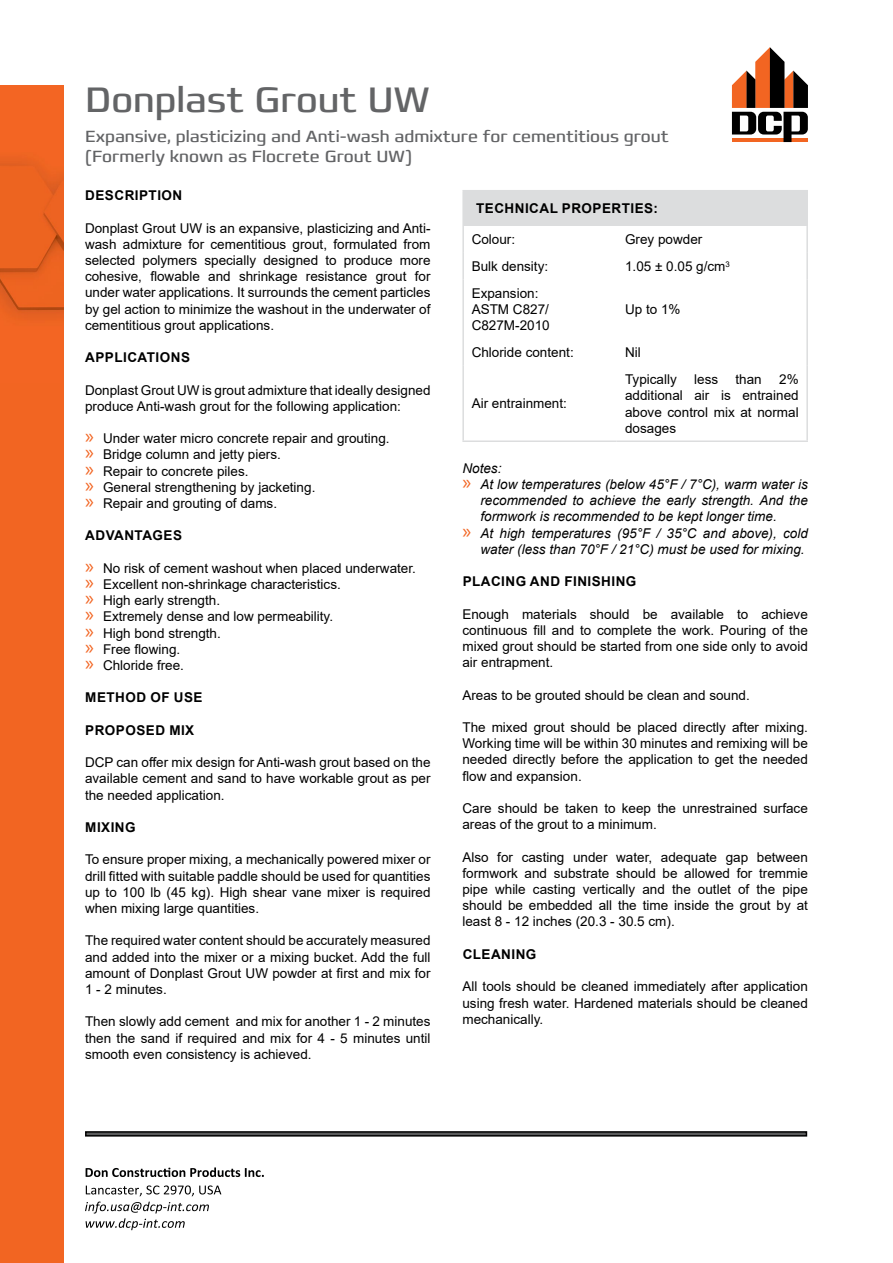
<style>
.page{position:relative;width:893px;height:1263px;background:#fff}
.page>*{position:absolute;margin:0;border:0;box-sizing:border-box;transform-origin:0 0}
.t1{font:36px "Francker CYR";color:#636466}
.t2{font:16.5px/19.8px "Francker CYR";color:#636466}
.t3{font:13.5px/16.2px "Arial";color:#000;text-align:justify}
.t4{font:italic 13.5px "Arial";color:#000}
.t5{font:700 13.5px "Arial";letter-spacing:.035em;color:#000}
.s1{font-family:"Myriad Pro";font-size:21px;color:#f26522}
.s2{font-family:"Myriad Pro";font-style:normal;font-size:21px;color:#f26522}
</style>
<div class="page">
<svg style="left:86px;top:1167px;width:178px;height:10px"></svg>
<svg style="left:85px;top:1185px;width:136px;height:45px"></svg>
<div style="left:85px;top:1131px;width:722px;height:5px;border:2px solid #000"></div>
<div style="left:463px;top:191px;width:344px;height:35px;background:#dcddde"></div>
<hr style="left:462px;top:190px;width:155px;height:1px;background:#dcddde">
<hr style="left:462px;top:191px;width:2px;height:35px;background:#dcddde">
<hr style="left:617px;top:190px;width:191px;height:1px;background:#dcddde">
<hr style="left:806px;top:191px;width:2px;height:35px;background:#dcddde">
<hr style="left:462px;top:226px;width:2px;height:27px;background:#dcddde">
<hr style="left:806px;top:226px;width:2px;height:27px;background:#dcddde">
<hr style="left:462px;top:253px;width:2px;height:27px;background:#dcddde">
<hr style="left:806px;top:253px;width:2px;height:27px;background:#dcddde">
<hr style="left:462px;top:280px;width:2px;height:59px;background:#dcddde">
<hr style="left:806px;top:280px;width:2px;height:59px;background:#dcddde">
<hr style="left:462px;top:339px;width:2px;height:27px;background:#dcddde">
<hr style="left:806px;top:339px;width:2px;height:27px;background:#dcddde">
<hr style="left:462px;top:366px;width:2px;height:74px;background:#dcddde">
<hr style="left:806px;top:366px;width:2px;height:74px;background:#dcddde">
<hr style="left:462px;top:440px;width:155px;height:2px;background:#dcddde">
<hr style="left:617px;top:440px;width:191px;height:2px;background:#dcddde">
<svg style="left:732px;top:47px;width:76px;height:95px"></svg>
<div style="left:0;top:85px;width:64px;height:1178px;background:#f26522"></div>
<img style="left:0;top:160px;width:64px;height:158px">
<h1 class="t1" style="left:85px;top:77px;width:346px">Donplast Grout UW</h1>
<p class="t2" style="left:85px;top:127px;width:585px">Expansive, plasticizing and Anti-wash admixture for cementitious grout (Formerly known as Flocrete Grout UW)</p>
<p class="t5" style="left:85px;top:186px;width:98px">DESCRIPTION</p>
<p class="t3" style="left:85px;top:220px;width:347px">Donplast Grout UW is an expansive, plasticizing and Anti&shy;wash admixture for cementitious grout, formulated from selected polymers specially designed to produce more cohesive, flowable and shrinkage resistance grout for under water applications. It surrounds the cement particles by gel action to minimize the washout in the underwater of cementitious grout applications.</p>
<p class="t5" style="left:85px;top:348px;width:106px">APPLICATIONS</p>
<p class="t3" style="left:85px;top:382px;width:347px">Donplast Grout UW is grout admixture that ideally designed produce Anti-wash grout for the following application:</p>
<p class="t3" style="left:85px;top:430px;width:306px;text-align:left"><span class="s1">»</span> Under water micro concrete repair and grouting. <span class="s1">»</span> Bridge column and jetty piers.<br><span class="s1">»</span> Repair to concrete piles.<br><span class="s1">»</span> General strengthening by jacketing.<br><span class="s1">»</span> Repair and grouting of dams.</p>
<p class="t5" style="left:85px;top:526px;width:98px">ADVANTAGES</p>
<p class="t3" style="left:85px;top:560px;width:332px;text-align:left"><span class="s1">»</span> No risk of cement washout when placed underwater. <span class="s1">»</span> Excellent non-shrinkage characteristics.<br><span class="s1">»</span> High early strength.<br><span class="s1">»</span> Extremely dense and low permeability.<br><span class="s1">»</span> High bond strength.<br><span class="s1">»</span> Free flowing.<br><span class="s1">»</span> Chloride free.</p>
<p class="t5" style="left:85px;top:688px;width:119px">METHOD OF USE</p>
<p class="t5" style="left:85px;top:720px;width:111px">PROPOSED MIX</p>
<p class="t3" style="left:85px;top:754px;width:347px">DCP can offer mix design for Anti-wash grout based on the available cement and sand to have workable grout as per the needed application.</p>
<p class="t5" style="left:85px;top:818px;width:52px">MIXING</p>
<p class="t3" style="left:85px;top:851px;width:347px">To ensure proper mixing, a mechanically powered mixer or drill fitted with suitable paddle should be used for quantities up to 100 lb (45 kg). High shear vane mixer is required when mixing large quantities.</p>
<p class="t3" style="left:85px;top:932px;width:347px">The required water content should be accurately measured and added into the mixer or a mixing bucket. Add the full amount of Donplast Grout UW powder at first and mix for 1 - 2 minutes.</p>
<p class="t3" style="left:85px;top:1013px;width:347px">Then slowly add cement and mix for another 1 - 2 minutes then the sand if required and mix for 4 - 5 minutes until smooth even consistency is achieved.</p>
<p class="t5" style="left:476px;top:199px;width:183px">TECHNICAL PROPERTIES:</p>
<p class="t3" style="left:472px;top:231px;width:45px">Colour:</p>
<p class="t3" style="left:625px;top:231px;width:79px">Grey powder</p>
<p class="t3" style="left:472px;top:258px;width:78px">Bulk density:</p>
<p class="t3" style="left:625px;top:258px;width:106px">1.05 ± 0.05 g/cm<sup>3</sup></p>
<p class="t3" style="left:472px;top:285px;width:80px;text-align:left">Expansion:<br>ASTM C827/<br>C827M-2010</p>
<p class="t3" style="left:625px;top:301px;width:57px">Up to 1%</p>
<p class="t3" style="left:472px;top:344px;width:104px">Chloride content:</p>
<p class="t3" style="left:625px;top:344px;width:17px">Nil</p>
<p class="t3" style="left:472px;top:395px;width:97px">Air entrainment:</p>
<p class="t3" style="left:625px;top:371px;width:175px;text-indent:154px">2% additional air is entrained above control mix at normal dosages</p>
<p class="t3" style="left:625px;top:371px;width:53px">Typically</p>
<p class="t3" style="left:694px;top:371px;width:26px">less</p>
<p class="t3" style="left:735px;top:371px;width:28px">than</p>
<p class="t4" style="left:462px;top:459px;width:41px">Notes:</p>
<p class="t4" style="left:462px;top:475px;width:347px"><span class="s2">»</span> At low temperatures (below 45°F / 7°C), warm water is</p>
<p class="t4" style="left:480px;top:492px;width:329px">recommended to achieve the early strength. And the</p>
<p class="t4" style="left:480px;top:508px;width:298px">formwork is recommended to be kept longer time.</p>
<p class="t4" style="left:462px;top:524px;width:347px"><span class="s2">»</span> At high temperatures (95°F / 35°C and above), cold</p>
<p class="t4" style="left:480px;top:540px;width:326px">water (less than 70°F / 21°C) must be used for mixing.</p>
<p class="t5" style="left:463px;top:572px;width:175px">PLACING AND FINISHING</p>
<p class="t3" style="left:462px;top:606px;width:347px">Enough materials should be available to achieve continuous fill and to complete the work. Pouring of the mixed grout should be started from one side only to avoid air entrapment.</p>
<p class="t3" style="left:462px;top:687px;width:289px">Areas to be grouted should be clean and sound.</p>
<p class="t3" style="left:462px;top:719px;width:347px">The mixed grout should be placed directly after mixing.<br>Working time will be within 30 minutes and remixing will be needed directly before the application to get the needed flow and expansion.</p>
<p class="t3" style="left:462px;top:800px;width:347px">Care should be taken to keep the unrestrained surface areas of the grout to a minimum.</p>
<p class="t3" style="left:462px;top:849px;width:347px">Also for casting under water, adequate gap between formwork and substrate should be allowed for tremmie pipe while casting vertically and the outlet of the pipe should be embedded all the time inside the grout by at least 8 - 12 inches (20.3 - 30.5 cm).</p>
<p class="t5" style="left:463px;top:945px;width:75px">CLEANING</p>
<p class="t3" style="left:462px;top:978px;width:347px">All tools should be cleaned immediately after application using fresh water. Hardened materials should be cleaned mechanically.</p>
</div>
